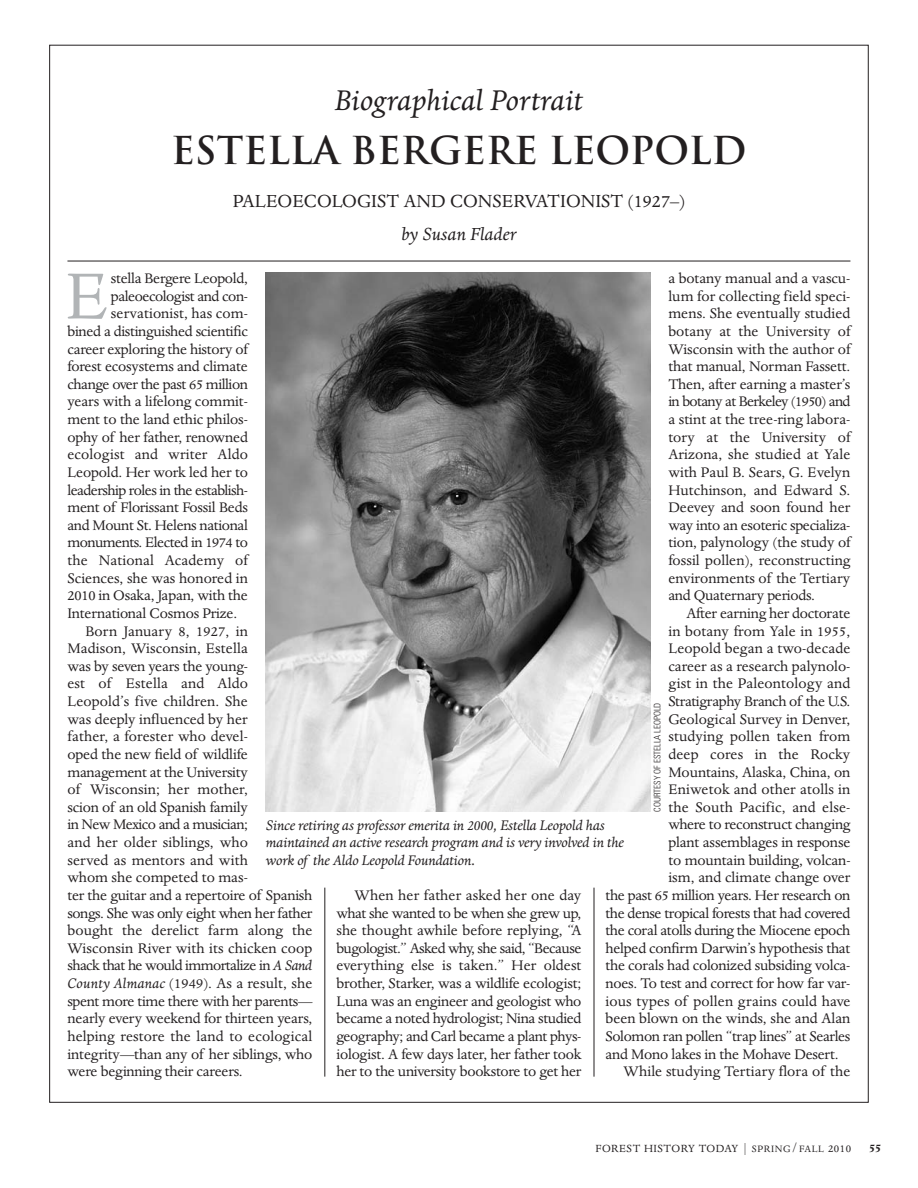
<style>
.page{position:relative;width:918px;height:1188px;background:#fff}
.page>*{position:absolute;margin:0;border:0;box-sizing:border-box;transform-origin:0 0}
.t1{font:75.3px "Dante";color:#b1b4b6}
.t2{font:700 37.5px "Trajan";color:#231f20}
.t3{font:italic 33px "Dante";color:#231f20}
.t4{font:20.25px "Dante";color:#231f20}
.t5{font:italic 20.25px "Dante";color:#231f20}
.t6{font:16.05px/17.5px "Dante";letter-spacing:-.01em;color:#231f20;text-align:justify}
.t7{font:16.05px "Dante";letter-spacing:.01em;color:#231f20}
.t8{font:italic 16.05px/17.5px "Dante";letter-spacing:-.015em;color:#231f20}
.t9{font:16.05px "Dante";letter-spacing:-.035em;color:#231f20}
.t10{font:16.05px "Dante";letter-spacing:-.03em;color:#231f20}
.t11{font:700 13.5px "Dante";color:#231f20}
.t12{font:12px "Dante";letter-spacing:.045em;color:#231f20}
.t13{font:300 condensed 9px "Univers";color:#231f20}
.s1{font-style:italic}
.s2{font-size:10.65px}
.s3{font-size:14.25px}
</style>
<div class="page">
<hr style="left:325px;top:888px;width:1px;height:189px;background:#231f20">
<hr style="left:594px;top:888px;width:1px;height:189px;background:#231f20">
<hr style="left:67px;top:261px;width:783px;height:1px;background:#231f20">
<img style="left:266px;top:272px;width:384px;height:540px">
<h3 class="t3" style="left:335px;top:86px;width:250px">Biographical Portrait</h3>
<h2 class="t2" style="left:171px;top:129px;width:577px">ESTELLA BERGERE LEOPOLD</h2>
<p class="t4" style="left:233px;top:193px;width:454px">PALEOECOLOGIST AND CONSERVATIONIST (1927–)</p>
<p class="t5" style="left:402px;top:226px;width:116px">by Susan Flader</p>
<p class="t6" style="left:111px;top:271px;width:138px">stella Bergere Leopold,</p>
<p class="t10" style="left:111px;top:289px;width:138px">paleoecologist and con-</p>
<p class="t6" style="left:111px;top:306px;width:138px">servationist, has com-</p>
<p class="t6" style="left:67px;top:323px;width:182px">bined a distinguished scientific</p>
<p class="t6" style="left:67px;top:341px;width:182px">career exploring the history of</p>
<p class="t6" style="left:67px;top:359px;width:182px">forest ecosystems and climate</p>
<p class="t6" style="left:67px;top:376px;width:182px">change over the past 65 million</p>
<p class="t6" style="left:67px;top:394px;width:182px">years with a lifelong commit-</p>
<p class="t6" style="left:67px;top:412px;width:182px">ment to the land ethic philos-</p>
<p class="t6" style="left:67px;top:429px;width:182px">ophy of her father, renowned</p>
<p class="t7" style="left:67px;top:448px;width:182px">ecologist and writer Aldo</p>
<p class="t6" style="left:67px;top:464px;width:182px">Leopold. Her work led her to</p>
<p class="t9" style="left:67px;top:483px;width:182px">leadership roles in the establish-</p>
<p class="t6" style="left:67px;top:500px;width:182px">ment of Florissant Fossil Beds</p>
<p class="t6" style="left:67px;top:517px;width:182px">and Mount St. Helens national</p>
<p class="t10" style="left:67px;top:536px;width:182px">monuments. Elected in 1974 to</p>
<p class="t7" style="left:67px;top:554px;width:182px">the National Academy of</p>
<p class="t6" style="left:67px;top:570px;width:182px">Sciences, she was honored in</p>
<p class="t6" style="left:67px;top:588px;width:182px">2010 in Osaka, Japan, with the</p>
<p class="t6" style="left:67px;top:605px;width:171px">International Cosmos Prize.</p>
<p class="t7" style="left:85px;top:624px;width:164px">Born January 8, 1927, in</p>
<p class="t7" style="left:67px;top:642px;width:182px">Madison, Wisconsin, Estella</p>
<p class="t6" style="left:67px;top:658px;width:182px">was by seven years the young-</p>
<p class="t7" style="left:67px;top:677px;width:182px">est of Estella and Aldo</p>
<p class="t7" style="left:67px;top:695px;width:182px">Leopold’s five children. She</p>
<p class="t6" style="left:67px;top:711px;width:182px">was deeply influenced by her</p>
<p class="t7" style="left:67px;top:730px;width:182px">father, a forester who devel-</p>
<p class="t6" style="left:67px;top:746px;width:182px">oped the new field of wildlife</p>
<p class="t6" style="left:67px;top:764px;width:182px">management at the University</p>
<p class="t7" style="left:67px;top:783px;width:182px">of Wisconsin; her mother,</p>
<p class="t6" style="left:67px;top:799px;width:182px">scion of an old Spanish family</p>
<p class="t9" style="left:67px;top:818px;width:182px">in New Mexico and a musician;</p>
<p class="t7" style="left:67px;top:836px;width:182px">and her older siblings, who</p>
<p class="t7" style="left:67px;top:853px;width:182px">served as mentors and with</p>
<p class="t6" style="left:67px;top:870px;width:182px">whom she competed to mas-</p>
<p class="t6" style="left:67px;top:887px;width:247px">ter the guitar and a repertoire of Spanish</p>
<p class="t6" style="left:67px;top:905px;width:247px">songs. She was only eight when her father</p>
<p class="t7" style="left:67px;top:924px;width:247px">bought the derelict farm along the</p>
<p class="t7" style="left:67px;top:941px;width:247px">Wisconsin River with its chicken coop</p>
<p class="t9" style="left:67px;top:959px;width:247px">shack that he would immortalize in <span class="s1">A Sand</span></p>
<p class="t7" style="left:67px;top:977px;width:247px"><span class="s1">County Almanac</span> (1949). As a result, she</p>
<p class="t6" style="left:67px;top:993px;width:247px">spent more time there with her parents—</p>
<p class="t6" style="left:67px;top:1011px;width:247px">nearly every weekend for thirteen years,</p>
<p class="t7" style="left:67px;top:1030px;width:247px">helping restore the land to ecological</p>
<p class="t6" style="left:67px;top:1046px;width:246px">integrity—than any of her siblings, who</p>
<p class="t6" style="left:67px;top:1064px;width:177px">were beginning their careers.</p>
<p class="t6" style="left:668px;top:271px;width:184px">a botany manual and a vascu&shy;lum for collecting field speci&shy;mens. She eventually studied botany at the University of Wisconsin with the author of that manual, Norman Fassett.<br>Then, after earning a master’s in botany at Berkeley (1950) and a stint at the tree-ring labora&shy;tory at the University of Arizona, she studied at Yale with Paul B. Sears, G. Evelyn Hutchinson, and Edward S.<br>Deevey and soon found her way into an esoteric specializa&shy;tion, palynology (the study of fossil pollen), reconstructing environments of the Tertiary and Quaternary periods.</p>
<p class="t6" style="left:686px;top:605px;width:166px">After earning her doctorate</p>
<p class="t7" style="left:668px;top:624px;width:184px">in botany from Yale in 1955,</p>
<p class="t7" style="left:668px;top:642px;width:184px">Leopold began a two-decade</p>
<p class="t6" style="left:668px;top:658px;width:184px">career as a research palynolo-</p>
<p class="t7" style="left:668px;top:677px;width:184px">gist in the Paleontology and</p>
<p class="t6" style="left:668px;top:694px;width:184px">Stratigraphy Branch of the U.S.</p>
<p class="t6" style="left:668px;top:711px;width:184px">Geological Survey in Denver,</p>
<p class="t7" style="left:668px;top:730px;width:184px">studying pollen taken from</p>
<p class="t7" style="left:668px;top:748px;width:184px">deep cores in the Rocky</p>
<p class="t6" style="left:668px;top:764px;width:184px">Mountains, Alaska, China, on</p>
<p class="t7" style="left:668px;top:783px;width:184px">Eniwetok and other atolls in</p>
<p class="t7" style="left:668px;top:800px;width:184px">the South Pacific, and else-</p>
<p class="t6" style="left:668px;top:817px;width:184px">where to reconstruct changing</p>
<p class="t6" style="left:668px;top:835px;width:184px">plant assemblages in response</p>
<p class="t6" style="left:668px;top:852px;width:184px">to mountain building, volcan-</p>
<p class="t6" style="left:668px;top:870px;width:184px">ism, and climate change over</p>
<p class="t6" style="left:605px;top:887px;width:247px">the past 65 million years. Her research on</p>
<p class="t6" style="left:605px;top:905px;width:246px">the dense tropical forests that had covered</p>
<p class="t6" style="left:605px;top:923px;width:246px">the coral atolls during the Miocene epoch</p>
<p class="t6" style="left:605px;top:940px;width:247px">helped confirm Darwin’s hypothesis that</p>
<p class="t6" style="left:605px;top:958px;width:247px">the corals had colonized subsiding volca-</p>
<p class="t6" style="left:605px;top:976px;width:247px">noes. To test and correct for how far var-</p>
<p class="t7" style="left:605px;top:994px;width:247px">ious types of pollen grains could have</p>
<p class="t6" style="left:605px;top:1011px;width:247px">been blown on the winds, she and Alan</p>
<p class="t6" style="left:605px;top:1028px;width:246px">Solomon ran pollen “trap lines” at Searles</p>
<p class="t6" style="left:605px;top:1046px;width:235px">and Mono lakes in the Mohave Desert.</p>
<p class="t6" style="left:623px;top:1064px;width:228px">While studying Tertiary flora of the</p>
<h1 class="t1" style="left:65px;top:265px;width:45px">E</h1>
<p class="t13" style="left:654px;top:812px;width:110px;rotate:-90deg">COURTESY OF ESTELLA LEOPOLD</p>
<p class="t8" style="left:266px;top:817px;width:360px">Since retiring as professor emerita in 2000, Estella Leopold has maintained an active research program and is very involved in the work of the Aldo Leopold Foundation.</p>
<p class="t6" style="left:336px;top:887px;width:247px;text-indent:18px">When her father asked her one day what she wanted to be when she grew up, she thought awhile before replying, “A bugologist.” Asked why, she said, “Because everything else is taken.” Her oldest brother, Starker, was a wildlife ecologist; Luna was an engineer and geologist who became a noted hydrologist; Nina studied geography; and Carl became a plant phys&shy;iologist. A few days later, her father took her to the university bookstore to get her</p>
<p class="t12" style="left:595px;top:1144px;width:257px">FOREST HISTORY TODAY | <span class="s2">SPRING</span><span class="s3">/</span><span class="s2">FALL</span> 2010</p>
<p class="t11" style="left:869px;top:1143px;width:14px">55</p>
</div>
